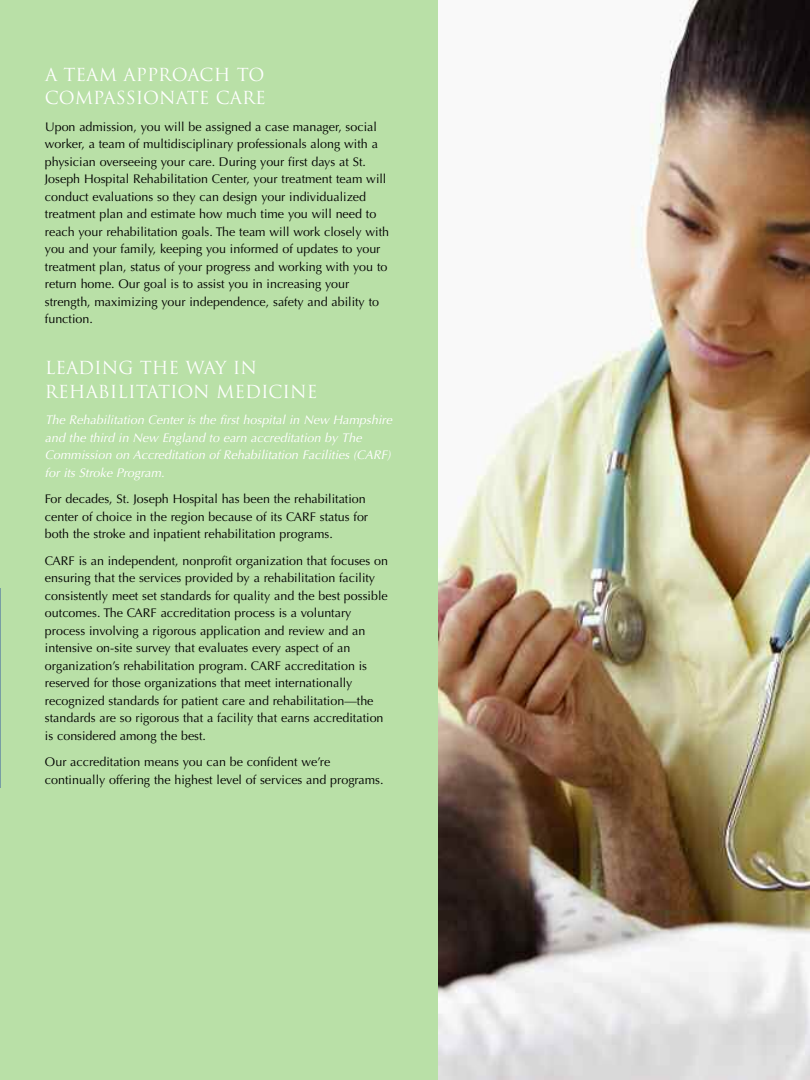
<style>
.page{position:relative;width:810px;height:1080px;background:#fff}
.page>*{position:absolute;margin:0;border:0;box-sizing:border-box;transform-origin:0 0}
.t1{font:17.5px/23.8px "Trajan";color:#fff}
.t2{font:12.5px/17.5px "Optima";color:#000}
.t3{font:italic 12.5px/17.5px "Optima";color:#fff}
</style>
<div class="page">
<div style="left:0;top:0;width:459px;height:1080px;background:#b9e0a7"></div>
<hr style="left:0;top:588px;width:1px;height:200px;background:#789ea4">
<img style="left:439px;top:0;width:371px;height:1080px">
<h1 class="t1" style="left:45px;top:63px;width:222px">A TEAM APPROACH TO<br>COMPASSIONATE CARE</h1>
<p class="t2" style="left:45px;top:118px;width:346px">Upon admission, you will be assigned a case manager, social worker, a team of multidisciplinary professionals along with a physician overseeing your care. During your first days at St.<br>Joseph Hospital Rehabilitation Center, your treatment team will conduct evaluations so they can design your individualized treatment plan and estimate how much time you will need to reach your rehabilitation goals. The team will work closely with you and your family, keeping you informed of updates to your treatment plan, status of your progress and working with you to return home. Our goal is to assist you in increasing your strength, maximizing your independence, safety and ability to function.</p>
<h1 class="t1" style="left:45px;top:356px;width:274px">LEADING THE WAY IN<br>REHABILITATION MEDICINE</h1>
<p class="t3" style="left:45px;top:412px;width:348px">The Rehabilitation Center is the first hospital in New Hampshire and the third in New England to earn accreditation by The Commission on Accreditation of Rehabilitation Facilities (CARF) for its Stroke Program.</p>
<p class="t2" style="left:45px;top:491px;width:325px">For decades, St. Joseph Hospital has been the rehabilitation center of choice in the region because of its CARF status for both the stroke and inpatient rehabilitation programs.</p>
<p class="t2" style="left:45px;top:552px;width:345px">CARF is an independent, nonprofit organization that focuses on ensuring that the services provided by a rehabilitation facility consistently meet set standards for quality and the best possible outcomes. The CARF accreditation process is a voluntary process involving a rigorous application and review and an intensive on-site survey that evaluates every aspect of an organization’s rehabilitation program. CARF accreditation is reserved for those organizations that meet internationally recognized standards for patient care and rehabilitation—the standards are so rigorous that a facility that earns accreditation is considered among the best.</p>
<p class="t2" style="left:45px;top:754px;width:340px">Our accreditation means you can be confident we’re continually offering the highest level of services and programs.</p>
</div>
